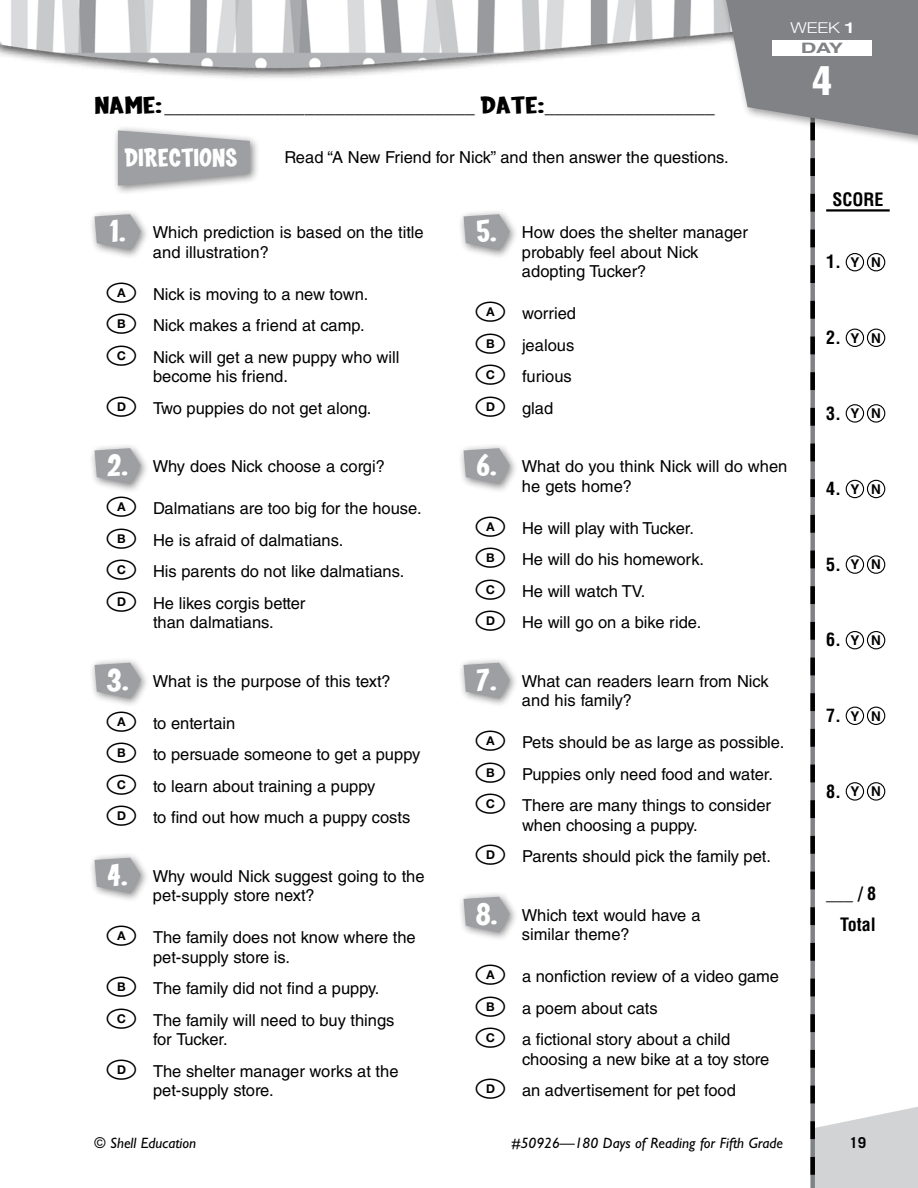
<style>
.page{position:relative;width:918px;height:1188px;background:#fff}
.page>*{position:absolute;margin:0;border:0;box-sizing:border-box;transform-origin:0 0}
.t1{font:40.5px "Helvetica LT Std Comp";color:#fff}
.t2{font:700 25.5px "Coop";color:#fff;scale:1.4 1}
.t3{font:18px "Helvetica LT Std";color:#000}
.t4{font:700 condensed 18px/30.6px "Helvetica LT Std";color:#000;text-align:right}
.t5{font:16.5px/31.5px "Helvetica LT Std";color:#000}
.t6{font:italic 15px "Gill Sans Std";color:#000}
.t7{font:300 15px "Helvetica Neue LT Std";color:#fff;scale:1.2 1}
.t8{font:700 15px "Trade Gothic LT Std";color:#000}
.t9{font:700 14.4px "Helvetica LT Std";color:#808285;scale:1.5 1}
.s1{font-family:"Coop";font-weight:700;font-size:24px}
.s2{font-weight:500;font-stretch:expanded}
.s3{font-family:"Coop";font-weight:700;font-size:30px;color:#fff}
.s4{font-stretch:normal;font-size:13.5px}
</style>
<div class="page">
<img style="left:0;top:0;width:719px;height:78px">
<div style="left:112px;top:125px;width:148px;height:71px;background:#000;opacity:.5"></div>
<svg style="left:118px;top:130px;width:132px;height:56px;background:#aaacae"></svg>
<div style="left:719px;top:0;width:199px;height:148px;background:#000;opacity:.4"></div>
<svg style="left:723px;top:0;width:195px;height:1188px"></svg>
<div style="left:772px;top:40px;width:100px;height:16px;background:#fff"></div>
<div style="left:89px;top:209px;width:62px;height:51px;background:#000;opacity:.5"></div>
<svg style="left:95px;top:214px;width:46px;height:36px;background:#a8aaac"></svg>
<div style="left:89px;top:443px;width:62px;height:51px;background:#000;opacity:.5"></div>
<svg style="left:95px;top:448px;width:46px;height:36px;background:#a8aaac"></svg>
<div style="left:89px;top:657px;width:62px;height:51px;background:#000;opacity:.5"></div>
<svg style="left:95px;top:663px;width:46px;height:36px;background:#a8aaac"></svg>
<div style="left:89px;top:852px;width:62px;height:51px;background:#000;opacity:.5"></div>
<svg style="left:95px;top:858px;width:46px;height:36px;background:#a8aaac"></svg>
<div style="left:458px;top:209px;width:62px;height:51px;background:#000;opacity:.5"></div>
<svg style="left:464px;top:214px;width:46px;height:36px;background:#a8aaac"></svg>
<div style="left:458px;top:443px;width:62px;height:51px;background:#000;opacity:.5"></div>
<svg style="left:464px;top:448px;width:46px;height:36px;background:#a8aaac"></svg>
<div style="left:458px;top:657px;width:62px;height:51px;background:#000;opacity:.5"></div>
<svg style="left:464px;top:663px;width:46px;height:36px;background:#a8aaac"></svg>
<div style="left:458px;top:891px;width:62px;height:51px;background:#000;opacity:.5"></div>
<svg style="left:464px;top:897px;width:46px;height:36px;background:#a8aaac"></svg>
<p class="t3" style="left:94px;top:97px;width:622px"><span class="s1">NAME:</span>_______________________________ <span class="s1">DATE:</span>_________________</p>
<h2 class="t2" style="left:124px;top:144px;width:82px">DIRECTIONS</h2>
<p class="t5" style="left:284px;top:142px;width:446px">Read “A New Friend for Nick” and then answer the questions.</p>
<p class="t7" style="left:790px;top:19px;width:54px">WEEK <span class="s2">1</span></p>
<p class="t9" style="left:801px;top:40px;width:30px">DAY</p>
<h1 class="t1" style="left:813px;top:55px;width:20px">4</h1>
<p class="t4" style="left:832px;top:184px;width:53px">SCORE</p>
<p class="t5" style="left:153px;top:223px;width:272px;line-height:19.5px;text-indent:-43px"><span class="s3">1.</span> Which prediction is based on the title and illustration?</p>
<p class="t5" style="left:153px;top:278px;width:248px">Nick is moving to a new town.<br>Nick makes a friend at camp.<br>Nick will get a new puppy who will</p>
<p class="t5" style="left:153px;top:361px;width:220px">become his friend.<br>Two puppies do not get along.</p>
<p class="t5" style="left:107px;top:451px;width:279px"><span class="s3">2.</span> Why does Nick choose a corgi?</p>
<p class="t5" style="left:153px;top:493px;width:270px">Dalmatians are too big for the house.<br>He is afraid of dalmatians.<br>His parents do not like dalmatians.<br>He likes corgis better</p>
<p class="t5" style="left:153px;top:607px;width:122px">than dalmatians.</p>
<p class="t5" style="left:107px;top:665px;width:286px"><span class="s3">3.</span> What is the purpose of this text?</p>
<p class="t5" style="left:153px;top:707px;width:269px">to entertain<br>to persuade someone to get a puppy to learn about training a puppy<br>to find out how much a puppy costs</p>
<p class="t5" style="left:153px;top:866px;width:273px;line-height:19.5px;text-indent:-45px"><span class="s3">4.</span> Why would Nick suggest going to the pet-supply store next?</p>
<p class="t5" style="left:153px;top:928px;width:264px;line-height:19.5px">The family does not know where the pet-supply store is.</p>
<p class="t5" style="left:153px;top:973px;width:243px">The family did not find a puppy.<br>The family will need to buy things</p>
<p class="t5" style="left:153px;top:1024px;width:247px">for Tucker.<br>The shelter manager works at the</p>
<p class="t5" style="left:153px;top:1075px;width:122px">pet‑supply store.</p>
<p class="t5" style="left:522px;top:223px;width:227px;line-height:19.5px;text-indent:-46px"><span class="s3">5.</span> How does the shelter manager probably feel about Nick adopting Tucker?</p>
<p class="t5" style="left:522px;top:298px;width:56px">worried jealous furious glad</p>
<p class="t5" style="left:522px;top:457px;width:267px;line-height:19.5px;text-indent:-46px"><span class="s3">6.</span> What do you think Nick will do when he gets home?</p>
<p class="t5" style="left:522px;top:512px;width:184px">He will play with Tucker.<br>He will do his homework.<br>He will watch TV.<br>He will go on a bike ride.</p>
<p class="t5" style="left:522px;top:671px;width:248px;line-height:19.5px;text-indent:-45px"><span class="s3">7.</span> What can readers learn from Nick and his family?</p>
<p class="t5" style="left:522px;top:727px;width:264px">Pets should be as large as possible.<br>Puppies only need food and water.<br>There are many things to consider</p>
<p class="t5" style="left:522px;top:809px;width:251px">when choosing a puppy.<br>Parents should pick the family pet.</p>
<p class="t5" style="left:522px;top:905px;width:180px;line-height:19.5px;text-indent:-46px"><span class="s3">8.</span> Which text would have a similar theme?</p>
<p class="t5" style="left:522px;top:961px;width:259px">a nonfiction review of a video game a poem about cats<br>a fictional story about a child</p>
<p class="t5" style="left:522px;top:1043px;width:249px">choosing a new bike at a toy store an advertisement for pet food</p>
<p class="t4" style="left:826px;top:246px;width:56px">1. <span class="s4">Y N</span></p>
<p class="t4" style="left:826px;top:322px;width:56px">2. <span class="s4">Y N</span></p>
<p class="t4" style="left:826px;top:398px;width:56px">3. <span class="s4">Y N</span></p>
<p class="t4" style="left:826px;top:473px;width:56px">4. <span class="s4">Y N</span></p>
<p class="t4" style="left:826px;top:549px;width:56px">5. <span class="s4">Y N</span></p>
<p class="t4" style="left:826px;top:624px;width:56px">6. <span class="s4">Y N</span></p>
<p class="t4" style="left:826px;top:700px;width:56px">7. <span class="s4">Y N</span></p>
<p class="t4" style="left:826px;top:776px;width:56px">8. <span class="s4">Y N</span></p>
<p class="t4" style="left:826px;top:878px;width:52px">___ / 8<br>Total</p>
<p class="t6" style="left:94px;top:1134px;width:103px">© Shell Education</p>
<p class="t6" style="left:512px;top:1134px;width:273px">#50926—180 Days of Reading for Fifth Grade</p>
<p class="t8" style="left:849px;top:1133px;width:18px">19</p>
</div>
